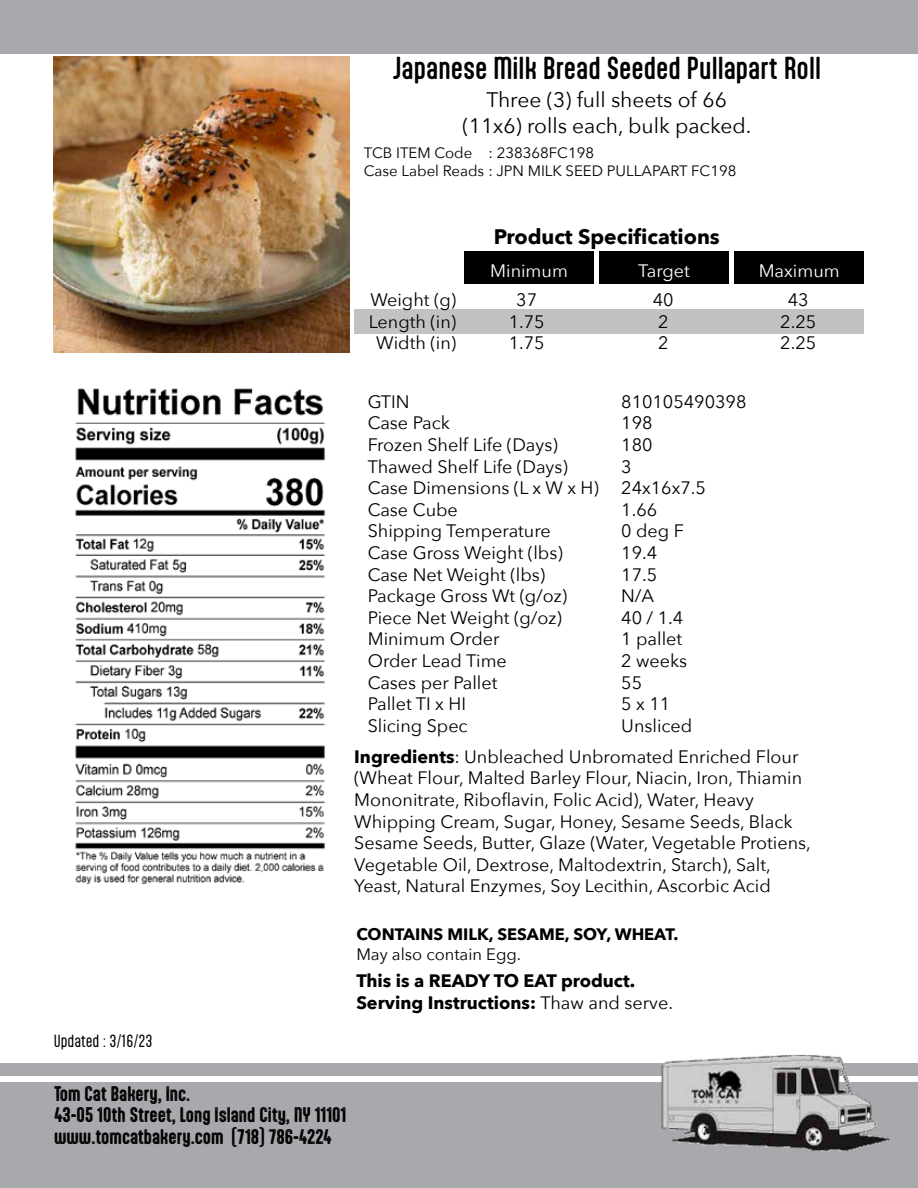
<style>
.page{position:relative;width:918px;height:1188px;background:#fff}
.page>*{position:absolute;margin:0;border:0;box-sizing:border-box;transform-origin:0 0}
.t1{font:500 27px "Aptly";color:#000}
.t2{font:21px/25.2px "Avenir Next";color:#000;text-align:center}
.t3{font:700 21px "Avenir Next";color:#000}
.t4{font:18px/21.6px "Avenir Next";color:#000}
.t5{font:18px/21.6px "Aptly Rust";color:#000}
.t6{font:700 18px/21.6px "Avenir Next";color:#000}
.t7{font:18px "Avenir Next";color:#fff}
.t8{font:700 16.5px "Avenir Next";color:#000}
.t9{font:16.5px "Avenir Next";color:#000}
.t10{font:15px/18px "Avenir Next";color:#000}
.t11{font:15px "Aptly";color:#000}
.s1{font-weight:700}
.s2{font-weight:400}
</style>
<div class="page">
<div style="left:0;top:1083px;width:918px;height:105px;background:#a7a9ac"></div>
<div style="left:0;top:1063px;width:918px;height:12px;background:#a7a9ac"></div>
<div style="left:0;top:0;width:918px;height:54px;background:#a7a9ac"></div>
<img style="left:655px;top:1054px;width:235px;height:98px">
<img style="left:54px;top:56px;width:296px;height:296px">
<img style="left:75px;top:388px;width:250px;height:495px">
<div style="left:464px;top:251px;width:130px;height:33px;background:#000"></div>
<div style="left:734px;top:251px;width:130px;height:33px;background:#000"></div>
<div style="left:599px;top:251px;width:130px;height:33px;background:#000"></div>
<h1 class="t1" style="left:393px;top:52px;width:430px">Japanese Milk Bread Seeded Pullapart Roll</h1>
<p class="t2" style="left:463px;top:87px;width:290px">Three (3) full sheets of 66 (11x6) rolls each, bulk packed.</p>
<p class="t10" style="left:364px;top:143px;width:374px">TCB ITEM Code : 238368FC198<br>Case Label Reads : JPN MILK SEED PULLAPART FC198</p>
<p class="t3" style="left:494px;top:218px;width:227px">Product Specifications</p>
<p class="t7" style="left:490px;top:255px;width:79px">Minimum</p>
<p class="t7" style="left:638px;top:255px;width:53px">Target</p>
<p class="t7" style="left:759px;top:255px;width:83px">Maximum</p>
<p class="t4" style="left:370px;top:288px;width:87px">Weight (g)</p>
<p class="t4" style="left:516px;top:288px;width:22px">37</p>
<p class="t4" style="left:653px;top:288px;width:22px">40</p>
<p class="t4" style="left:788px;top:288px;width:22px">43</p>
<p class="t4" style="left:369px;top:310px;width:89px">Length (in)</p>
<p class="t4" style="left:509px;top:310px;width:38px">1.75</p>
<p class="t4" style="left:658px;top:310px;width:12px">2</p>
<p class="t4" style="left:780px;top:310px;width:37px">2.25</p>
<p class="t4" style="left:376px;top:332px;width:81px">Width (in)</p>
<p class="t4" style="left:509px;top:332px;width:38px">1.75</p>
<p class="t4" style="left:658px;top:332px;width:12px">2</p>
<p class="t4" style="left:780px;top:332px;width:37px">2.25</p>
<p class="t11" style="left:54px;top:1032px;width:100px">Updated : 3/16/23</p>
<p class="t4" style="left:368px;top:390px;width:43px">GTIN</p>
<p class="t4" style="left:621px;top:390px;width:127px">810105490398</p>
<p class="t4" style="left:368px;top:412px;width:84px">Case Pack</p>
<p class="t4" style="left:621px;top:412px;width:33px">198</p>
<p class="t4" style="left:368px;top:433px;width:192px">Frozen Shelf Life (Days)</p>
<p class="t4" style="left:621px;top:433px;width:33px">180</p>
<p class="t4" style="left:368px;top:455px;width:202px">Thawed Shelf Life (Days)</p>
<p class="t4" style="left:368px;top:455px;width:340px;text-indent:253px">3<br>Case Dimensions (L x W x H) 24x16x7.5<br>Case Cube</p>
<p class="t4" style="left:621px;top:498px;width:38px">1.66</p>
<p class="t4" style="left:368px;top:520px;width:185px">Shipping Temperature</p>
<p class="t4" style="left:621px;top:520px;width:64px">0 deg F</p>
<p class="t4" style="left:368px;top:541px;width:196px">Case Gross Weight (lbs)</p>
<p class="t4" style="left:621px;top:541px;width:38px">19.4</p>
<p class="t4" style="left:368px;top:563px;width:179px">Case Net Weight (lbs)</p>
<p class="t4" style="left:621px;top:563px;width:38px">17.5</p>
<p class="t4" style="left:368px;top:584px;width:201px">Package Gross Wt (g/oz)</p>
<p class="t4" style="left:621px;top:584px;width:35px">N/A</p>
<p class="t4" style="left:368px;top:606px;width:196px">Piece Net Weight (g/oz)</p>
<p class="t4" style="left:621px;top:606px;width:64px">40 / 1.4</p>
<p class="t4" style="left:368px;top:628px;width:133px">Minimum Order</p>
<p class="t4" style="left:621px;top:628px;width:63px">1 pallet</p>
<p class="t4" style="left:368px;top:649px;width:141px">Order Lead Time</p>
<p class="t4" style="left:621px;top:649px;width:68px">2 weeks</p>
<p class="t4" style="left:368px;top:671px;width:131px">Cases per Pallet</p>
<p class="t4" style="left:621px;top:671px;width:22px">55</p>
<p class="t4" style="left:368px;top:692px;width:100px">Pallet TI x HI</p>
<p class="t4" style="left:621px;top:692px;width:51px">5 x 11</p>
<p class="t4" style="left:368px;top:714px;width:101px">Slicing Spec</p>
<p class="t4" style="left:621px;top:714px;width:73px">Unsliced</p>
<p class="t4" style="left:354px;top:745px;width:458px"><span class="s1">Ingredients</span>: Unbleached Unbromated Enriched Flour (Wheat Flour, Malted Barley Flour, Niacin, Iron, Thiamin Mononitrate, Riboflavin, Folic Acid), Water, Heavy Whipping Cream, Sugar, Honey, Sesame Seeds, Black Sesame Seeds, Butter, Glaze (Water, Vegetable Protiens, Vegetable Oil, Dextrose, Maltodextrin, Starch), Salt, Yeast, Natural Enzymes, Soy Lecithin, Ascorbic Acid</p>
<p class="t8" style="left:356px;top:920px;width:324px">CONTAINS MILK, SESAME, SOY, WHEAT.</p>
<p class="t9" style="left:356px;top:940px;width:166px">May also contain Egg.</p>
<p class="t6" style="left:356px;top:970px;width:318px">This is a READY TO EAT product.<br>Serving Instructions: <span class="s2">Thaw and serve.</span></p>
<p class="t5" style="left:54px;top:1082px;width:294px">Tom Cat Bakery, Inc.<br>43-05 10th Street, Long Island City, NY 11101 www.tomcatbakery.com (718) 786-4224</p>
</div>
